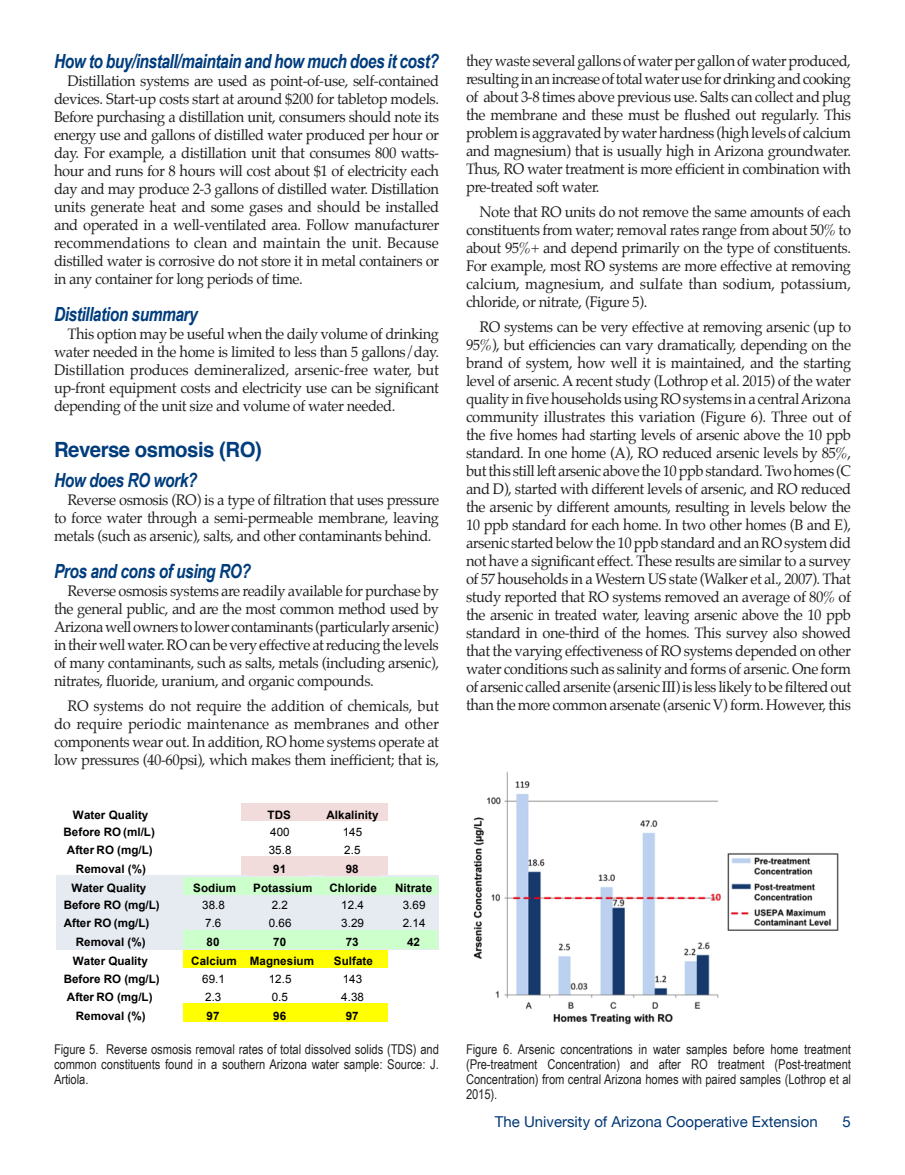
<style>
.page{position:relative;width:905px;height:1175px;background:#fff}
.page>*{position:absolute;margin:0;border:0;box-sizing:border-box;transform-origin:0 0}
.Subhead_1{font:700 21px "Helvetica";letter-spacing:-.025em;color:#013d7d}
.t1{font:italic 700 19.5px "Arial Narrow";letter-spacing:-.025em;color:#013d7d}
.t2{font:15px/18px "Palatino";letter-spacing:-.025em;color:#231f20;text-align:justify}
.t3{font:15px "Helvetica Neue";color:#013775}
.t4{font:13.5px/15px "Arial Narrow";color:#231f20;text-align:justify}
.t5{font:700 11.55px "Arial";letter-spacing:.005em;color:#000}
.t6{font:11.55px "Arial";letter-spacing:.005em;color:#000}
</style>
<div class="page">
<div style="left:56px;top:875px;width:383px;height:75px;background:#e6ebf2"></div>
<div style="left:242px;top:803px;width:74px;height:18px;background:#f2dcdb"></div>
<div style="left:316px;top:803px;width:71px;height:18px;background:#f2dcdb"></div>
<div style="left:242px;top:856px;width:74px;height:19px;background:#f2dcdb"></div>
<div style="left:316px;top:856px;width:71px;height:19px;background:#f2dcdb"></div>
<div style="left:183px;top:877px;width:59px;height:17px;background:#cfc"></div>
<div style="left:242px;top:877px;width:74px;height:17px;background:#cfc"></div>
<div style="left:316px;top:877px;width:71px;height:17px;background:#cfc"></div>
<div style="left:387px;top:877px;width:51px;height:17px;background:#cfc"></div>
<div style="left:183px;top:930px;width:59px;height:19px;background:#cfc"></div>
<div style="left:242px;top:930px;width:74px;height:19px;background:#cfc"></div>
<div style="left:316px;top:930px;width:71px;height:19px;background:#cfc"></div>
<div style="left:387px;top:930px;width:51px;height:19px;background:#cfc"></div>
<div style="left:183px;top:950px;width:59px;height:17px;background:#ff0"></div>
<div style="left:242px;top:950px;width:74px;height:17px;background:#ff0"></div>
<div style="left:316px;top:950px;width:71px;height:17px;background:#ff0"></div>
<div style="left:183px;top:1003px;width:59px;height:19px;background:#ff0"></div>
<div style="left:242px;top:1003px;width:74px;height:19px;background:#ff0"></div>
<div style="left:316px;top:1003px;width:71px;height:19px;background:#ff0"></div>
<img style="left:473px;top:771px;width:366px;height:254px">
<p class="t1" style="left:54px;top:47px;width:386px">How to buy/install/maintain and how much does it cost?</p>
<p class="t2" style="left:54px;top:72px;width:387px;text-indent:14px">Distillation systems are used as point-of-use, self-contained devices. Start-up costs start at around $200 for tabletop models.<br>Before purchasing a distillation unit, consumers should note its energy use and gallons of distilled water produced per hour or day. For example, a distillation unit that consumes 800 watts&shy;hour and runs for 8 hours will cost about $1 of electricity each day and may produce 2-3 gallons of distilled water. Distillation units generate heat and some gases and should be installed and operated in a well-ventilated area. Follow manufacturer recommendations to clean and maintain the unit. Because distilled water is corrosive do not store it in metal containers or in any container for long periods of time.</p>
<p class="t1" style="left:54px;top:300px;width:145px">Distillation summary</p>
<p class="t2" style="left:54px;top:325px;width:387px;text-indent:14px">This option may be useful when the daily volume of drinking water needed in the home is limited to less than 5 gallons/day.<br>Distillation produces demineralized, arsenic-free water, but up-front equipment costs and electricity use can be significant depending of the unit size and volume of water needed.</p>
<p class="Subhead_1" style="left:54px;top:432px;width:209px">Reverse osmosis (RO)</p>
<p class="t1" style="left:54px;top:465px;width:145px">How does RO work?</p>
<p class="t2" style="left:54px;top:491px;width:387px;text-indent:14px">Reverse osmosis (RO) is a type of filtration that uses pressure to force water through a semi-permeable membrane, leaving metals (such as arsenic), salts, and other contaminants behind.</p>
<p class="t1" style="left:54px;top:556px;width:198px">Pros and cons of using RO?</p>
<p class="t2" style="left:54px;top:581px;width:387px;text-indent:14px">Reverse osmosis systems are readily available for purchase by the general public, and are the most common method used by Arizona well owners to lower contaminants (particularly arsenic) in their well water. RO can be very effective at reducing the levels of many contaminants, such as salts, metals (including arsenic), nitrates, fluoride, uranium, and organic compounds.</p>
<p class="t2" style="left:54px;top:696px;width:387px;text-indent:14px">RO systems do not require the addition of chemicals, but do require periodic maintenance as membranes and other components wear out. In addition, RO home systems operate at low pressures (40-60psi), which makes them inefficient; that is,</p>
<p class="t2" style="left:466px;top:52px;width:387px">they waste several gallons of water per gallon of water produced, resulting in an increase of total water use for drinking and cooking of about 3-8 times above previous use. Salts can collect and plug the membrane and these must be flushed out regularly. This problem is aggravated by water hardness (high levels of calcium and magnesium) that is usually high in Arizona groundwater.<br>Thus, RO water treatment is more efficient in combination with pre-treated soft water.</p>
<p class="t2" style="left:466px;top:203px;width:387px;text-indent:14px">Note that RO units do not remove the same amounts of each constituents from water; removal rates range from about 50% to about 95%+ and depend primarily on the type of constituents.<br>For example, most RO systems are more effective at removing calcium, magnesium, and sulfate than sodium, potassium, chloride, or nitrate, (Figure 5).</p>
<p class="t2" style="left:466px;top:318px;width:387px;text-indent:14px">RO systems can be very effective at removing arsenic (up to 95%), but efficiencies can vary dramatically, depending on the brand of system, how well it is maintained, and the starting level of arsenic. A recent study (Lothrop et al. 2015) of the water quality in five households using RO systems in a central Arizona community illustrates this variation (Figure 6). Three out of the five homes had starting levels of arsenic above the 10 ppb standard. In one home (A), RO reduced arsenic levels by 85%, but this still left arsenic above the 10 ppb standard. Two homes (C and D), started with different levels of arsenic, and RO reduced the arsenic by different amounts, resulting in levels below the 10 ppb standard for each home. In two other homes (B and E), arsenic started below the 10 ppb standard and an RO system did not have a significant effect. These results are similar to a survey of 57 households in a Western US state (Walker et al., 2007). That study reported that RO systems removed an average of 80% of the arsenic in treated water, leaving arsenic above the 10 ppb standard in one-third of the homes. This survey also showed that the varying effectiveness of RO systems depended on other water conditions such as salinity and forms of arsenic. One form of arsenic called arsenite (arsenic III) is less likely to be filtered out than the more common arsenate (arsenic V) form. However, this</p>
<p class="t5" style="left:73px;top:807px;width:77px">Water Quality</p>
<p class="t5" style="left:267px;top:807px;width:25px">TDS</p>
<p class="t5" style="left:326px;top:807px;width:53px">Alkalinity</p>
<p class="t5" style="left:63px;top:824px;width:93px">Before RO (ml/L)</p>
<p class="t6" style="left:270px;top:824px;width:21px">400</p>
<p class="t6" style="left:343px;top:824px;width:21px">145</p>
<p class="t5" style="left:67px;top:842px;width:87px">After RO (mg/L)</p>
<p class="t6" style="left:269px;top:842px;width:24px">35.8</p>
<p class="t6" style="left:344px;top:842px;width:18px">2.5</p>
<p class="t5" style="left:76px;top:861px;width:72px">Removal (%)</p>
<p class="t5" style="left:273px;top:861px;width:14px">91</p>
<p class="t5" style="left:346px;top:861px;width:14px">98</p>
<p class="t5" style="left:71px;top:880px;width:76px">Water Quality</p>
<p class="t5" style="left:193px;top:880px;width:44px">Sodium</p>
<p class="t5" style="left:253px;top:880px;width:61px">Potassium</p>
<p class="t5" style="left:329px;top:880px;width:49px">Chloride</p>
<p class="t5" style="left:395px;top:880px;width:39px">Nitrate</p>
<p class="t5" style="left:64px;top:897px;width:98px">Before RO (mg/L)</p>
<p class="t6" style="left:202px;top:897px;width:24px">38.8</p>
<p class="t6" style="left:272px;top:897px;width:18px">2.2</p>
<p class="t6" style="left:341px;top:897px;width:24px">12.4</p>
<p class="t6" style="left:403px;top:897px;width:24px">3.69</p>
<p class="t5" style="left:64px;top:915px;width:87px">After RO (mg/L)</p>
<p class="t6" style="left:205px;top:915px;width:18px">7.6</p>
<p class="t6" style="left:269px;top:915px;width:24px">0.66</p>
<p class="t6" style="left:341px;top:915px;width:24px">3.29</p>
<p class="t6" style="left:403px;top:915px;width:24px">2.14</p>
<p class="t5" style="left:76px;top:934px;width:71px">Removal (%)</p>
<p class="t5" style="left:207px;top:934px;width:14px">80</p>
<p class="t5" style="left:273px;top:934px;width:14px">70</p>
<p class="t5" style="left:346px;top:934px;width:14px">73</p>
<p class="t5" style="left:407px;top:934px;width:14px">42</p>
<p class="t5" style="left:73px;top:953px;width:76px">Water Quality</p>
<p class="t5" style="left:191px;top:953px;width:124px">Calcium Magnesium</p>
<p class="t5" style="left:334px;top:953px;width:40px">Sulfate</p>
<p class="t5" style="left:64px;top:971px;width:98px">Before RO (mg/L)</p>
<p class="t6" style="left:202px;top:971px;width:24px">69.1</p>
<p class="t6" style="left:269px;top:971px;width:24px">12.5</p>
<p class="t6" style="left:343px;top:971px;width:21px">143</p>
<p class="t5" style="left:67px;top:988px;width:87px">After RO (mg/L)</p>
<p class="t6" style="left:205px;top:989px;width:18px">2.3</p>
<p class="t6" style="left:272px;top:989px;width:18px">0.5</p>
<p class="t6" style="left:341px;top:989px;width:24px">4.38</p>
<p class="t5" style="left:76px;top:1007px;width:71px">Removal (%)</p>
<p class="t5" style="left:207px;top:1007px;width:14px">97</p>
<p class="t5" style="left:273px;top:1007px;width:14px">96</p>
<p class="t5" style="left:346px;top:1007px;width:14px">97</p>
<p class="t4" style="left:54px;top:1040px;width:386px">Figure 5. Reverse osmosis removal rates of total dissolved solids (TDS) and common constituents found in a southern Arizona water sample: Source: J.<br>Artiola.</p>
<p class="t4" style="left:466px;top:1040px;width:387px">Figure 6. Arsenic concentrations in water samples before home treatment (Pre-treatment Concentration) and after RO treatment (Post-treatment Concentration) from central Arizona homes with paired samples (Lothrop et al 2015).</p>
<p class="t3" style="left:495px;top:1110px;width:324px">The University of Arizona Cooperative Extension</p>
<p class="t3" style="left:842px;top:1111px;width:10px">5</p>
</div>
